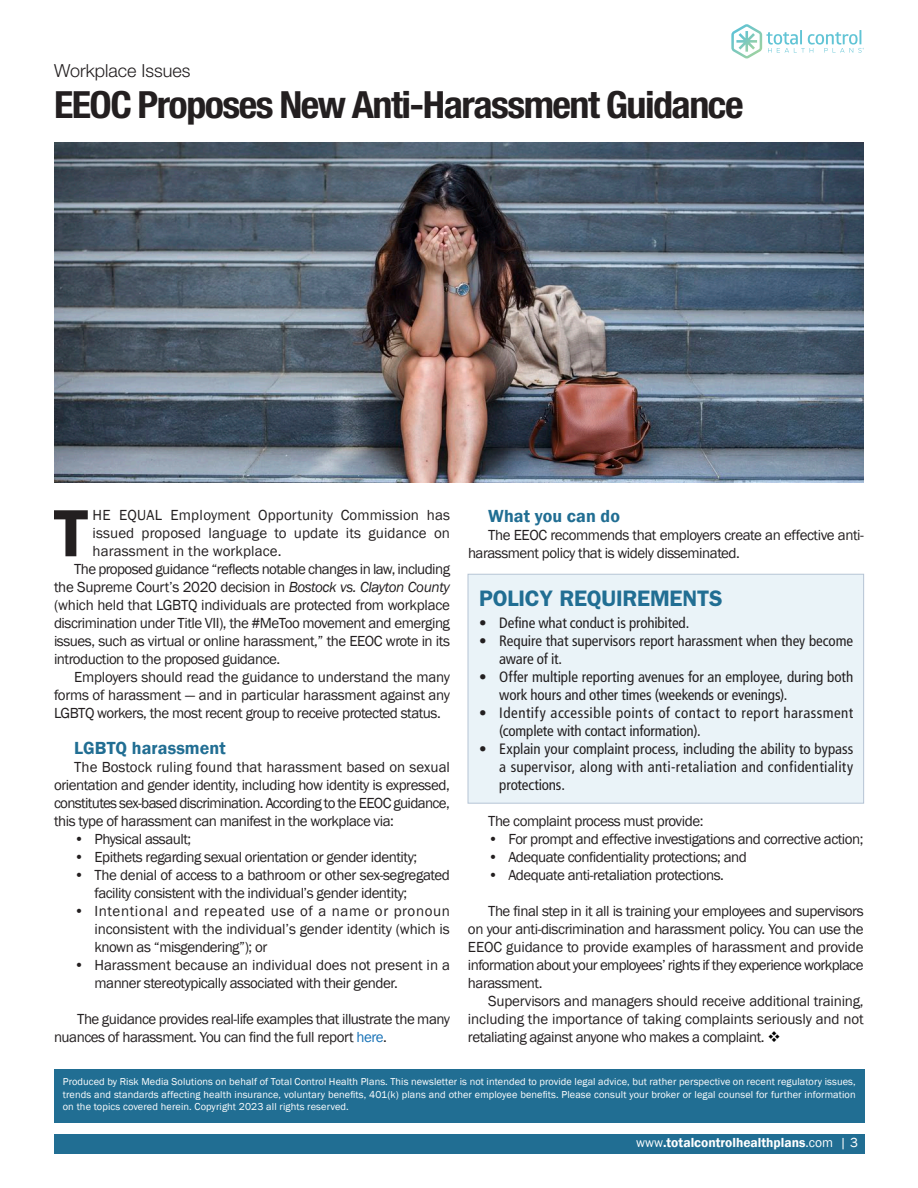
<style>
.page{position:relative;width:918px;height:1188px;background:#fff}
.page>*{position:absolute;margin:0;border:0;box-sizing:border-box;transform-origin:0 0}
.t1{font:600 69px "Franklin Gothic";color:#231f20}
.t2{font:700 condensed 37.5px "Helvetica Neue LT Std";letter-spacing:-.04em;color:#231f20;scale:1.07 1}
.t3{font:600 22.5px "ITC Franklin Gothic Std";letter-spacing:-.01em;color:#216e93}
.t4{font:600 18px "Franklin Gothic";letter-spacing:.005em;color:#216e93}
.t5{font:300 18px "Helvetica Neue LT Std";color:#231f20}
.t6{font:15px/18px "Franklin Gothic";letter-spacing:-.03em;color:#231f20;text-align:justify}
.t7{font:condensed 15px/18px "Frutiger LT";letter-spacing:-.005em;color:#231f20}
.t8{font:15px "Franklin Gothic";letter-spacing:.005em;color:#231f20}
.t9{font:condensed 15px/18px "Frutiger LT";letter-spacing:.025em;color:#231f20}
.t10{font:600 13.5px "Franklin Gothic";color:#fff}
.t11{font:10.35px/12.5px "Franklin Gothic";letter-spacing:.01em;color:#fff;text-align:justify}
.s1{font-style:italic}
.s2{color:#1772b7}
.s3{color:#000}
.s4{font-weight:400}
</style>
<div class="page">
<div style="left:54px;top:1134px;width:810px;height:19px;background:#216e93"></div>
<svg style="left:731px;top:24px;width:133px;height:34px"></svg>
<div style="left:54px;top:1069px;width:810px;height:54px;background:#216e93"></div>
<div style="left:468px;top:574px;width:396px;height:230px;background:#eaf3f8;border:1px solid #b6c4d5"></div>
<img style="left:54px;top:142px;width:810px;height:340px">
<p class="t5" style="left:54px;top:59px;width:138px">Workplace Issues</p>
<h2 class="t2" style="left:54px;top:82px;width:646px">EEOC Proposes New Anti-Harassment Guidance</h2>
<h1 class="t1" style="left:54px;top:491px;width:35px">T</h1>
<p class="t8" style="left:93px;top:506px;width:359px">HE EQUAL Employment Opportunity Commission has</p>
<p class="t8" style="left:93px;top:524px;width:359px">issued proposed language to update its guidance on</p>
<p class="t8" style="left:93px;top:542px;width:190px">harassment in the workplace.</p>
<p class="t6" style="left:74px;top:561px;width:377px">The proposed guidance “reflects notable changes in law, including</p>
<p class="t6" style="left:54px;top:579px;width:397px">the Supreme Court’s 2020 decision in <span class="s1">Bostock vs. Clayton County</span></p>
<p class="t6" style="left:54px;top:597px;width:398px">(which held that LGBTQ individuals are protected from workplace</p>
<p class="t6" style="left:54px;top:615px;width:398px">discrimination under Title VII), the #MeToo movement and emerging</p>
<p class="t6" style="left:54px;top:633px;width:398px">issues, such as virtual or online harassment,” the EEOC wrote in its</p>
<p class="t6" style="left:54px;top:651px;width:228px">introduction to the proposed guidance.</p>
<p class="t6" style="left:74px;top:669px;width:377px">Employers should read the guidance to understand the many</p>
<p class="t6" style="left:54px;top:687px;width:398px">forms of harassment — and in particular harassment against any</p>
<p class="t6" style="left:54px;top:705px;width:388px">LGBTQ workers, the most recent group to receive protected status.</p>
<p class="t4" style="left:74px;top:737px;width:153px">LGBTQ harassment</p>
<p class="t6" style="left:54px;top:759px;width:398px;text-indent:20px">The Bostock ruling found that harassment based on sexual orientation and gender identity, including how identity is expressed, constitutes sex-based discrimination. According to the EEOC guidance, this type of harassment can manifest in the workplace via:</p>
<p class="t6" style="left:74px;top:831px;width:119px">• Physical assault;</p>
<p class="t6" style="left:74px;top:849px;width:344px">• Epithets regarding sexual orientation or gender identity;</p>
<p class="t6" style="left:94px;top:867px;width:357px;text-indent:-20px">• The denial of access to a bathroom or other sex-segregated facility consistent with the individual’s gender identity;</p>
<p class="t6" style="left:94px;top:903px;width:357px;text-indent:-20px">• Intentional and repeated use of a name or pronoun inconsistent with the individual’s gender identity (which is known as “misgendering”); or</p>
<p class="t6" style="left:94px;top:957px;width:357px;text-indent:-20px">• Harassment because an individual does not present in a manner stereotypically associated with their gender.</p>
<p class="t6" style="left:54px;top:1011px;width:398px;text-indent:23px">The guidance provides real-life examples that illustrate the many nuances of harassment. You can find the full report <span class="s2">here</span>.</p>
<p class="t4" style="left:488px;top:505px;width:133px">What you can do</p>
<p class="t6" style="left:468px;top:527px;width:398px;text-indent:20px">The EEOC recommends that employers create an effective anti&shy;harassment policy that is widely disseminated.</p>
<h3 class="t3" style="left:479px;top:585px;width:245px">POLICY REQUIREMENTS</h3>
<p class="t7" style="left:479px;top:614px;width:212px">• Define what conduct is prohibited.</p>
<p class="t7" style="left:499px;top:632px;width:355px;text-indent:-20px">• Require that supervisors report harassment when they become aware of it.</p>
<p class="t7" style="left:499px;top:668px;width:355px;text-indent:-20px">• Offer multiple reporting avenues for an employee, during both work hours and other times (weekends or evenings).</p>
<p class="t9" style="left:499px;top:704px;width:355px;text-indent:-20px">• Identify accessible points of contact to report harassment (complete with contact information).</p>
<p class="t7" style="left:499px;top:740px;width:355px;text-align:justify;text-indent:-20px">• Explain your complaint process, including the ability to bypass a supervisor, along with anti-retaliation and confidentiality protections.</p>
<p class="t6" style="left:488px;top:813px;width:217px">The complaint process must provide:</p>
<p class="t6" style="left:488px;top:831px;width:377px">• For prompt and effective investigations and corrective action;</p>
<p class="t6" style="left:488px;top:849px;width:260px">• Adequate confidentiality protections; and</p>
<p class="t6" style="left:488px;top:867px;width:237px">• Adequate anti-retaliation protections.</p>
<p class="t6" style="left:468px;top:903px;width:397px;text-indent:20px">The final step in it all is training your employees and supervisors on your anti-discrimination and harassment policy. You can use the EEOC guidance to provide examples of harassment and provide information about your employees’ rights if they experience workplace harassment.</p>
<p class="t6" style="left:468px;top:993px;width:397px;text-indent:20px">Supervisors and managers should receive additional training, including the importance of taking complaints seriously and not retaliating against anyone who makes a complaint. <span class="s3">❖</span></p>
<p class="t11" style="left:63px;top:1076px;width:794px">Produced by Risk Media Solutions on behalf of Total Control Health Plans. This newsletter is not intended to provide legal advice, but rather perspective on recent regulatory issues, trends and standards affecting health insurance, voluntary benefits, 401(k) plans and other employee benefits. Please consult your broker or legal counsel for further information on the topics covered herein. Copyright 2023 all rights reserved.</p>
<p class="t10" style="left:636px;top:1134px;width:223px"><span class="s4">www</span>.totalcontrolhealthplans<span class="s4">.com | 3</span></p>
</div>
